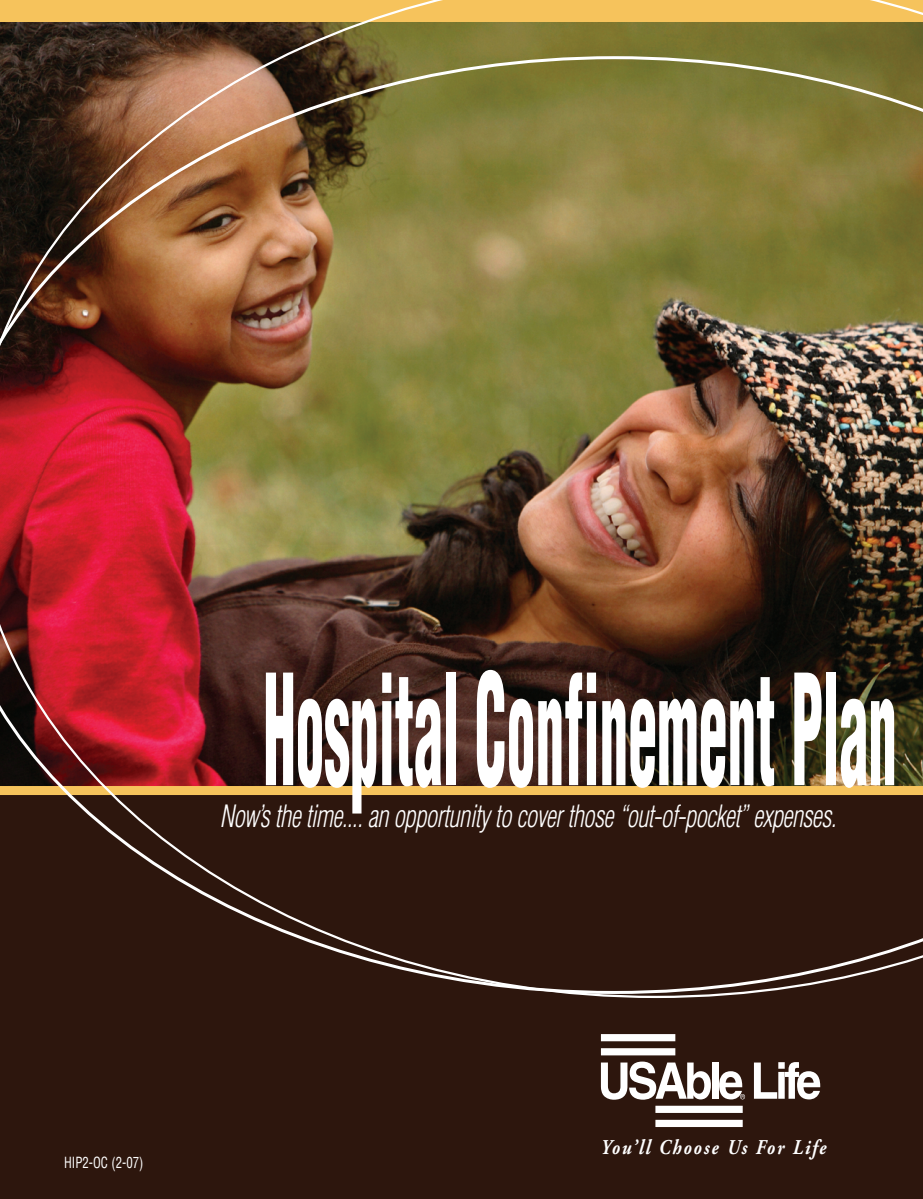
<style>
.page{position:relative;width:923px;height:1199px;background:#fff}
.page>*{position:absolute;margin:0;border:0;box-sizing:border-box;transform-origin:0 0}
.t1{font:900 condensed 150px "Helvetica";color:#fff;scale:.38 1}
.t2{font:italic 300 condensed 30px "Helvetica";letter-spacing:-.02em;color:#fff;scale:.85 1}
.t3{font:italic 700 21px "Adobe Garamond Pro";letter-spacing:.105em;color:#fff;scale:.85 1}
.t4{font:condensed 15px "Helvetica";color:#fff;scale:.85 1}
</style>
<div class="page">
<img style="left:0;top:0;width:922px;height:1198px">
<h1 class="t1" style="left:263px;top:645px;width:1667px">Hospital Confinement Plan</h1>
<p class="t2" style="left:220px;top:798px;width:727px">Now’s the time.... an opportunity to cover those “out-of-pocket” expenses.</p>
<p class="t4" style="left:64px;top:1153px;width:95px">HIP2-OC (2-07)</p>
<p class="t3" style="left:601px;top:1138px;width:267px">You’ll Choose Us For Life</p>
</div>
